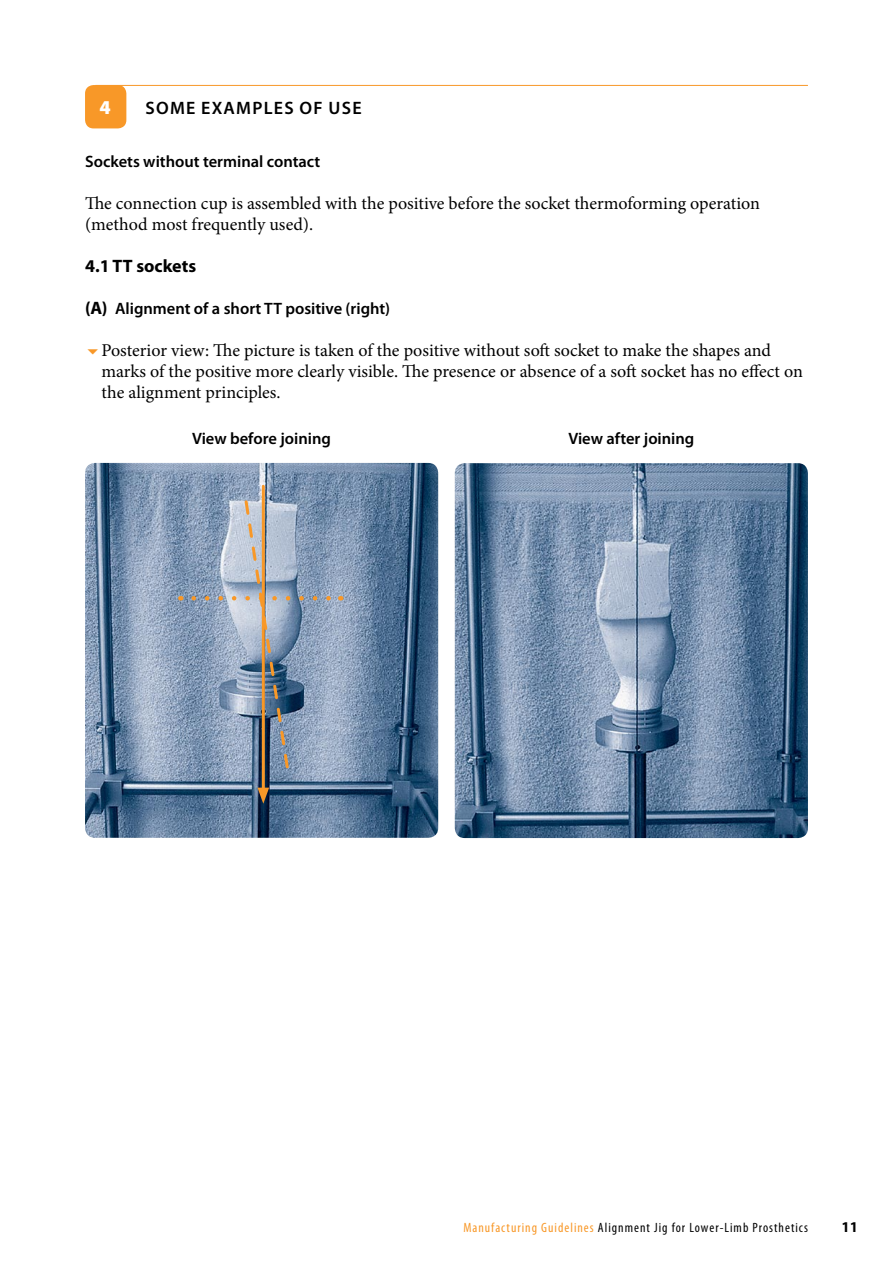
<style>
.page{position:relative;width:893px;height:1263px;background:#fff}
.page>*{position:absolute;margin:0;border:0;box-sizing:border-box;transform-origin:0 0}
.t1{font:900 19.65px "Myriad Pro";color:#fff}
.t2{font:18px/21px "Minion Pro";color:#000}
.t3{font:600 18px "Myriad Pro";letter-spacing:.07em;color:#000}
.t4{font:700 18px "Myriad Pro";color:#000}
.t5{font:600 16.5px "Myriad Pro";color:#000}
.t6{font:700 15px "Myriad Pro";color:#000}
.t7{font:condensed 13.5px "Myriad Pro";letter-spacing:.075em;color:#000}
.s1{font-weight:700;font-size:18px}
.s2{color:#f89828}
</style>
<div class="page">
<img style="left:85px;top:463px;width:353px;height:375px;border-radius:10px">
<img style="left:455px;top:463px;width:353px;height:375px;border-radius:10px">
<div style="left:85px;top:85px;width:41px;height:43px;background:#f89828;border-radius:9px"></div>
<hr style="left:95px;top:85px;width:713px;height:1px;background:#f89828">
<hr style="left:262px;top:486px;width:3px;height:307px;background:#f89828">
<svg style="left:257px;top:788px;width:12px;height:16px"></svg>
<svg style="left:194px;top:498px;width:140px;height:272px;background:#91a1b4"></svg>
<p class="t1" style="left:99px;top:94px;width:13px">4</p>
<p class="t3" style="left:145px;top:96px;width:218px">Some examples of use</p>
<p class="t5" style="left:85px;top:151px;width:237px">Sockets without terminal contact</p>
<p class="t2" style="left:85px;top:193px;width:676px">The connection cup is assembled with the positive before the socket thermoforming operation (method most frequently used).</p>
<p class="t4" style="left:85px;top:254px;width:113px">4.1 TT sockets</p>
<p class="t5" style="left:85px;top:298px;width:307px"><span class="s1">(A)</span> Alignment of a short TT positive (right)</p>
<p class="t2" style="left:102px;top:340px;width:703px">Posterior view: The picture is taken of the positive without soft socket to make the shapes and marks of the positive more clearly visible. The presence or absence of a soft socket has no effect on the alignment principles.</p>
<p class="t5" style="left:192px;top:428px;width:140px">View before joining</p>
<p class="t5" style="left:568px;top:428px;width:127px">View after joining</p>
<p class="t7" style="left:463px;top:1219px;width:346px"><span class="s2">Manufacturing Guidelines</span> Alignment Jig for Lower-Limb Prosthetics</p>
<p class="t6" style="left:842px;top:1217px;width:8px">11</p>
</div>
